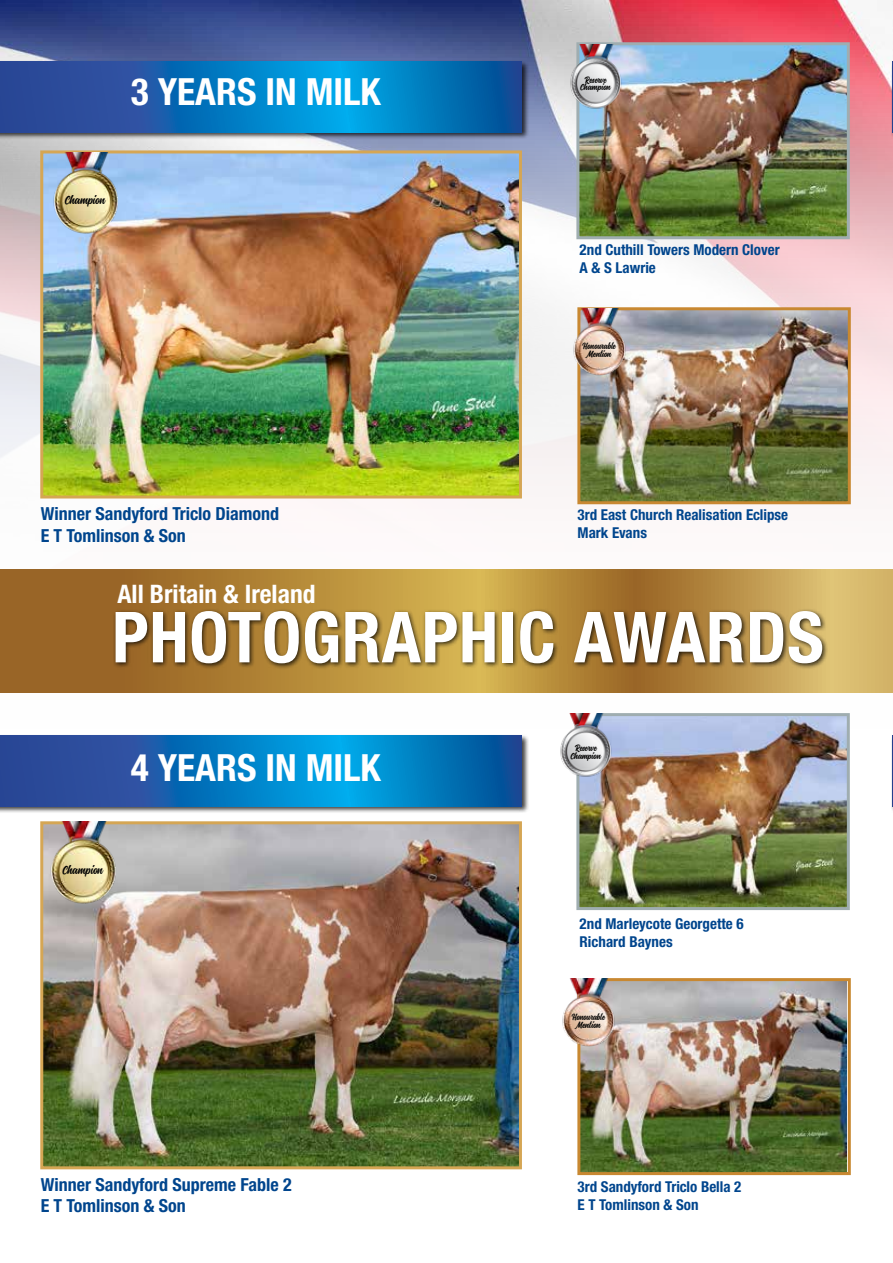
<style>
.page{position:relative;width:893px;height:1263px;background:#fff}
.page>*{position:absolute;margin:0;border:0;box-sizing:border-box;transform-origin:0 0}
.t1{font:700 condensed 70.5px "Helvetica Neue LT Std";letter-spacing:.01em;color:#fff}
.t2{font:700 condensed 37.5px "Helvetica Neue LT Std";color:#fff}
.t3{font:700 condensed 25.5px "Helvetica Neue LT Std";color:#fff}
.t4{font:700 condensed 18px/21.6px "Helvetica Neue LT Std";color:#00458d}
.t5{font:700 condensed 15px/18px "Helvetica Neue LT Std";color:#00458d}
.t6{font:12px "Montana Typeface";color:#000}
.t7{font:9px/7.5px "Montana Typeface";color:#000;text-align:center;scale:.94 1}
.t8{font:9px/7.5px "Montana Typeface";color:#000;text-align:center}
</style>
<div class="page">
<img style="left:0;top:0;width:893px;height:570px">
<div style="left:0;top:60px;width:529px;height:80px;background:#000;opacity:.75"></div>
<svg style="left:0;top:61px;width:522px;height:71px;background:#0e6fb8"></svg>
<div style="left:0;top:734px;width:529px;height:80px;background:#000;opacity:.75"></div>
<svg style="left:0;top:735px;width:522px;height:71px;background:#0e6fb8"></svg>
<svg style="left:0;top:570px;width:893px;height:123px;background:#b3873c"></svg>
<img style="left:44px;top:154px;width:474px;height:340px">
<div style="left:40px;top:150px;width:482px;height:348px;border:3px solid #d5a654"></div>
<img style="left:44px;top:825px;width:474px;height:340px">
<div style="left:40px;top:821px;width:482px;height:348px;border:3px solid #d5a654"></div>
<img style="left:580px;top:46px;width:266px;height:189px">
<div style="left:576px;top:42px;width:274px;height:197px;border:3px solid #9fadb0"></div>
<img style="left:580px;top:717px;width:266px;height:189px">
<div style="left:576px;top:713px;width:274px;height:197px;border:3px solid #9fadb0"></div>
<img style="left:581px;top:311px;width:266px;height:189px">
<div style="left:577px;top:307px;width:274px;height:197px;border:3px solid #c88831"></div>
<img style="left:581px;top:982px;width:265px;height:189px">
<div style="left:577px;top:978px;width:274px;height:197px;border:3px solid #c88831"></div>
<img style="left:43px;top:152px;width:91px;height:84px">
<img style="left:564px;top:44px;width:69px;height:70px">
<img style="left:566px;top:308px;width:68px;height:70px">
<img style="left:41px;top:822px;width:91px;height:84px">
<img style="left:560px;top:713px;width:63px;height:70px">
<img style="left:562px;top:979px;width:61px;height:69px">
<div style="left:113px;top:609px;width:780px;height:61px;background:#000;opacity:.75"></div>
<hr style="left:891px;top:60px;width:2px;height:80px;background:#000;opacity:.75">
<hr style="left:892px;top:61px;width:1px;height:71px;background:#25408f">
<hr style="left:891px;top:734px;width:2px;height:80px;background:#000;opacity:.75">
<hr style="left:892px;top:735px;width:1px;height:71px;background:#25408f">
<h2 class="t2" style="left:131px;top:69px;width:251px">3 YEARS IN MILK</h2>
<p class="t6" style="left:65px;top:193px;width:42px">Champion</p>
<p class="t4" style="left:41px;top:503px;width:240px">Winner Sandyford Triclo Diamond<br>E T Tomlinson &amp; Son</p>
<h3 class="t3" style="left:117px;top:578px;width:200px">All Britain &amp; Ireland</h3>
<p class="t8" style="left:581px;top:76px;width:32px">Reserve<br>Champion</p>
<p class="t5" style="left:580px;top:241px;width:202px">2nd Cuthill Towers Modern Clover<br>A &amp; S Lawrie</p>
<p class="t7" style="left:583px;top:343px;width:37px">Honourable<br>Mention</p>
<p class="t5" style="left:578px;top:505px;width:212px">3rd East Church Realisation Eclipse<br>Mark Evans</p>
<h1 class="t1" style="left:112px;top:595px;width:713px">PHOTOGRAPHIC AWARDS</h1>
<h2 class="t2" style="left:131px;top:745px;width:251px">4 YEARS IN MILK</h2>
<p class="t6" style="left:63px;top:863px;width:42px">Champion</p>
<p class="t4" style="left:41px;top:1173px;width:253px">Winner Sandyford Supreme Fable 2<br>E T Tomlinson &amp; Son</p>
<p class="t8" style="left:571px;top:745px;width:32px">Reserve<br>Champion</p>
<p class="t5" style="left:580px;top:914px;width:165px">2nd Marleycote Georgette 6<br>Richard Baynes</p>
<p class="t7" style="left:572px;top:1013px;width:37px">Honourable<br>Mention</p>
<p class="t5" style="left:578px;top:1178px;width:165px">3rd Sandyford Triclo Bella 2<br>E T Tomlinson &amp; Son</p>
</div>
